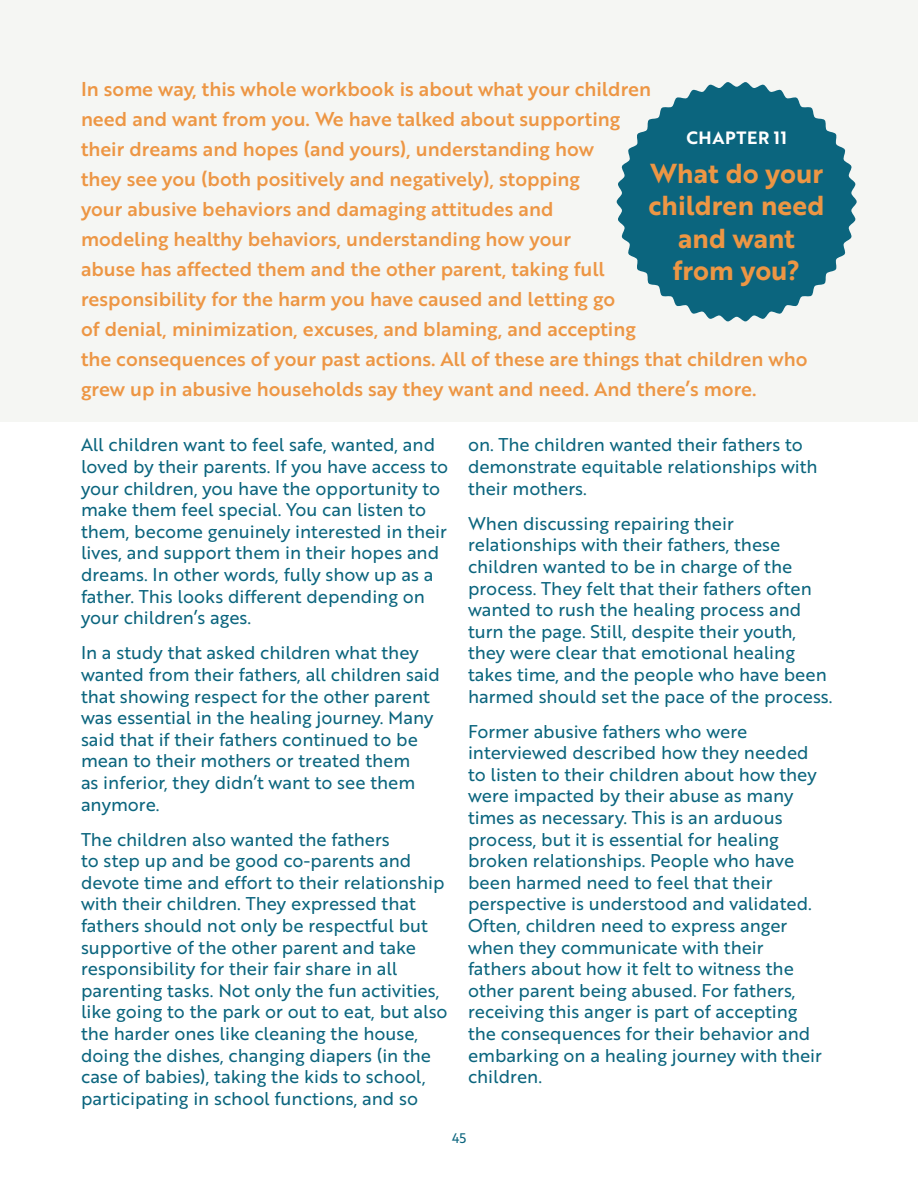
<style>
.page{position:relative;width:918px;height:1188px;background:#fff}
.page>*{position:absolute;margin:0;border:0;box-sizing:border-box;transform-origin:0 0}
.t1{font:26.7px/32.1px "Brother 1816 Bold";color:#ed9644;text-align:center}
.orange_chapter_type{font:19.5px/30px "Brother 1816 Medium";color:#ed9644}
.my_basic_text{font:18px/21.6px "Brother 1816 Regular";color:#0b657e}
.t2{font:17.4px "Brother 1816 Bold";letter-spacing:.04em;color:#fff}
.t3{font:13.5px "Brother 1816 Regular";color:#0b657e}
</style>
<div class="page">
<div style="left:0;top:0;width:918px;height:421px;background:#f5f6f3"></div>
<svg style="left:617px;top:82px;width:240px;height:239px;fill:#0b657e"></svg>
<p class="orange_chapter_type" style="left:81px;top:73px;width:728px">In some way, this whole workbook is about what your children<br>need and want from you. We have talked about supporting<br>their dreams and hopes (and yours), understanding how<br>they see you (both positively and negatively), stopping<br>your abusive behaviors and damaging attitudes and<br>modeling healthy behaviors, understanding how your<br>abuse has affected them and the other parent, taking full<br>responsibility for the harm you have caused and letting go<br>of denial, minimization, excuses, and blaming, and accepting<br>the consequences of your past actions. All of these are things that children who grew up in abusive households say they want and need. And there’s more.</p>
<p class="my_basic_text" style="left:81px;top:433px;width:369px">All children want to feel safe, wanted, and loved by their parents. If you have access to your children, you have the opportunity to make them feel special. You can listen to them, become genuinely interested in their lives, and support them in their hopes and dreams. In other words, fully show up as a father. This looks different depending on your children’s ages.</p>
<p class="my_basic_text" style="left:81px;top:641px;width:361px">In a study that asked children what they wanted from their fathers, all children said that showing respect for the other parent was essential in the healing journey. Many said that if their fathers continued to be mean to their mothers or treated them<br>as inferior, they didn’t want to see them anymore.</p>
<p class="my_basic_text" style="left:81px;top:828px;width:368px">The children also wanted the fathers<br>to step up and be good co-parents and devote time and effort to their relationship with their children. They expressed that fathers should not only be respectful but supportive of the other parent and take responsibility for their fair share in all parenting tasks. Not only the fun activities, like going to the park or out to eat, but also the harder ones like cleaning the house, doing the dishes, changing diapers (in the case of babies), taking the kids to school, participating in school functions, and so</p>
<p class="t2" style="left:686px;top:125px;width:102px">CHAPTER 11</p>
<p class="t1" style="left:649px;top:157px;width:178px">What do your children need and want from you?</p>
<p class="my_basic_text" style="left:468px;top:433px;width:351px">on. The children wanted their fathers to demonstrate equitable relationships with their mothers.</p>
<p class="my_basic_text" style="left:468px;top:512px;width:366px">When discussing repairing their relationships with their fathers, these children wanted to be in charge of the process. They felt that their fathers often wanted to rush the healing process and turn the page. Still, despite their youth, they were clear that emotional healing takes time, and the people who have been harmed should set the pace of the process.</p>
<p class="my_basic_text" style="left:468px;top:720px;width:356px">Former abusive fathers who were interviewed described how they needed to listen to their children about how they were impacted by their abuse as many times as necessary. This is an arduous process, but it is essential for healing broken relationships. People who have been harmed need to feel that their perspective is understood and validated.<br>Often, children need to express anger when they communicate with their fathers about how it felt to witness the other parent being abused. For fathers, receiving this anger is part of accepting the consequences for their behavior and embarking on a healing journey with their children.</p>
<p class="t3" style="left:452px;top:1128px;width:16px">45</p>
</div>
